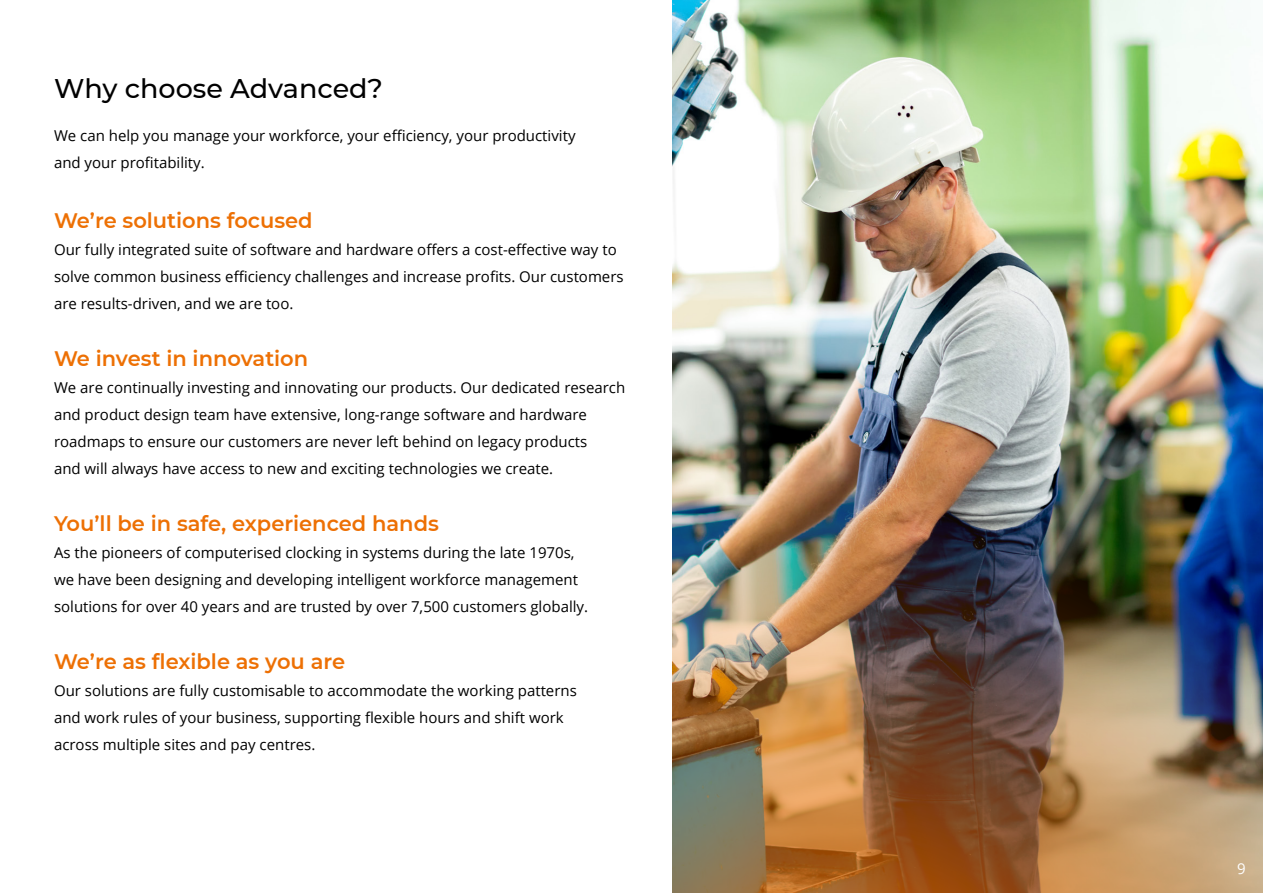
<style>
.page{position:relative;width:1263px;height:893px;background:#fff}
.page>*{position:absolute;margin:0;border:0;box-sizing:border-box;transform-origin:0 0}
.t1{font:500 27px "Montserrat";color:#000}
.t2{font:600 21px "Montserrat";color:#ed7004}
.t3{font:15px/27px "Open Sans";color:#000}
.t4{font:15px "Open Sans";color:#fff}
</style>
<div class="page">
<img style="left:673px;top:0;width:590px;height:481px">
<img style="left:673px;top:481px;width:590px;height:412px">
<h1 class="t1" style="left:54px;top:69px;width:331px">Why choose Advanced?</h1>
<p class="t3" style="left:54px;top:122px;width:523px">We can help you manage your workforce, your efficiency, your productivity and your profitability.</p>
<h2 class="t2" style="left:54px;top:206px;width:260px">We’re solutions focused</h2>
<p class="t3" style="left:54px;top:236px;width:571px">Our fully integrated suite of software and hardware offers a cost-effective way to solve common business efficiency challenges and increase profits. Our customers are results-driven, and we are too.</p>
<h2 class="t2" style="left:54px;top:344px;width:256px">We invest in innovation</h2>
<p class="t3" style="left:54px;top:374px;width:573px">We are continually investing and innovating our products. Our dedicated research and product design team have extensive, long-range software and hardware roadmaps to ensure our customers are never left behind on legacy products<br>and will always have access to new and exciting technologies we create.</p>
<h2 class="t2" style="left:54px;top:509px;width:386px">You’ll be in safe, experienced hands</h2>
<p class="t3" style="left:54px;top:539px;width:536px">As the pioneers of computerised clocking in systems during the late 1970s, we have been designing and developing intelligent workforce management solutions for over 40 years and are trusted by over 7,500 customers globally.</p>
<h2 class="t2" style="left:54px;top:647px;width:293px">We’re as flexible as you are</h2>
<p class="t3" style="left:54px;top:677px;width:524px">Our solutions are fully customisable to accommodate the working patterns and work rules of your business, supporting flexible hours and shift work across multiple sites and pay centres.</p>
<p class="t4" style="left:1237px;top:858px;width:10px">9</p>
</div>
